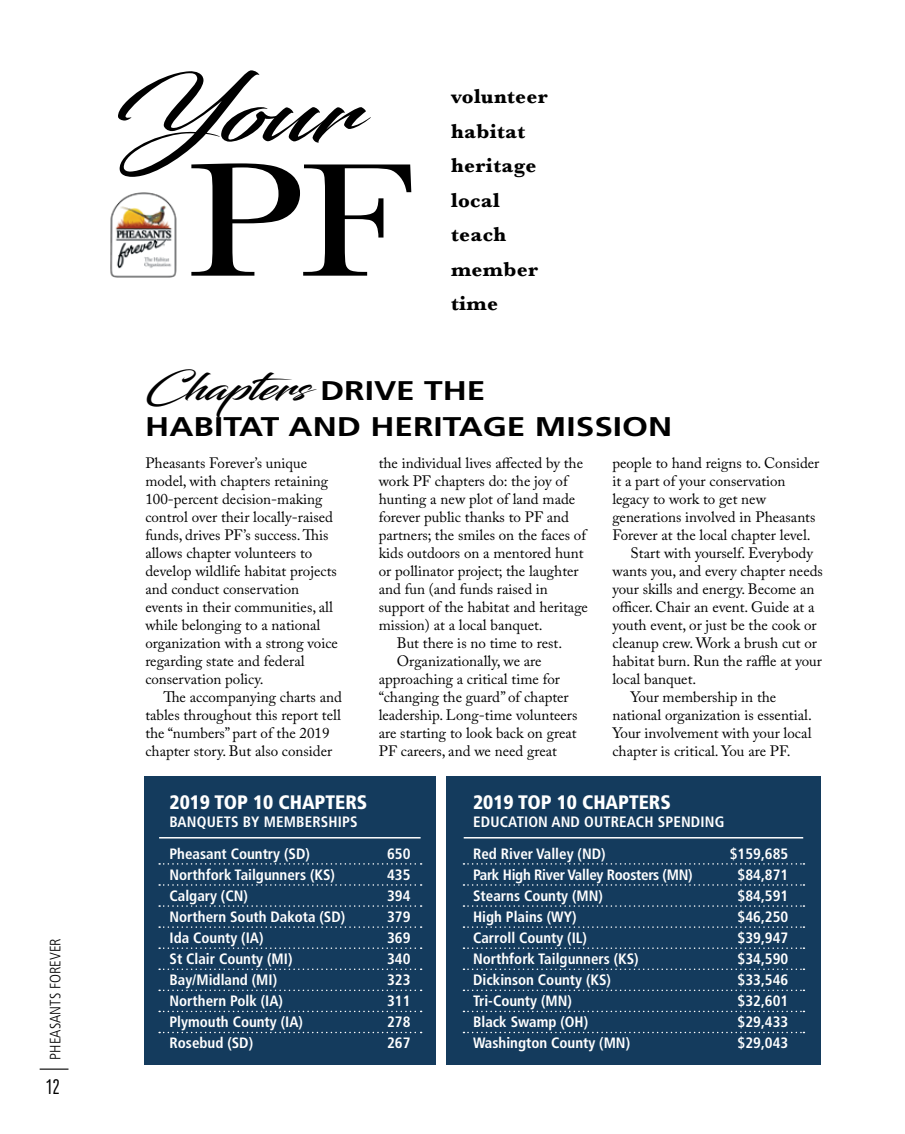
<style>
.page{position:relative;width:905px;height:1134px;background:#fff}
.page>*{position:absolute;margin:0;border:0;box-sizing:border-box;transform-origin:0 0}
.t1{font:167.85px "Baskerville";color:#000;scale:1.24 1}
.t2{font:85.2px "Blacksword";color:#000;scale:1.24 1}
.t3{font:37.5px "Blacksword";color:#000;scale:1.24 1}
.t4{font:700 27px "Frutiger LT Std";color:#000;scale:1.24 1}
.t5{font:700 21px/34.5px "Baskerville";letter-spacing:.02em;color:#000}
.t6{font:600 21px "Ando";color:#000}
.t7{font:900 condensed 19.5px "Frutiger LT Std";color:#fff}
.t8{font:15px/18px "Adobe Caslon Pro";color:#000}
.t9{font:700 condensed 15px/32.2px "Frutiger LT Std";color:#fff}
.t10{font:700 condensed 15px "Frutiger LT Std";letter-spacing:-.02em;color:#fff}
.t11{font:300 condensed 15px "Frutiger LT Std";color:#000}
.s1{font-family:"Frutiger LT Std";font-weight:700;font-size:27px}
</style>
<div class="page">
<div style="left:144px;top:777px;width:291px;height:288px;background:#143b5d"></div>
<div style="left:446px;top:777px;width:374px;height:288px;background:#143b5d"></div>
<svg style="left:40px;top:1069px;width:28px;height:1px"></svg>
<img style="left:110px;top:192px;width:67px;height:86px">
<hr style="left:159px;top:837px;width:261px;height:2px;background:#fff">
<svg style="left:159px;top:863px;width:262px;height:2px"></svg>
<svg style="left:159px;top:884px;width:262px;height:2px"></svg>
<svg style="left:159px;top:905px;width:262px;height:2px"></svg>
<svg style="left:159px;top:926px;width:262px;height:2px"></svg>
<svg style="left:159px;top:947px;width:262px;height:2px"></svg>
<svg style="left:159px;top:969px;width:262px;height:1px"></svg>
<svg style="left:159px;top:990px;width:262px;height:1px"></svg>
<svg style="left:159px;top:1011px;width:262px;height:1px"></svg>
<svg style="left:159px;top:1032px;width:262px;height:1px"></svg>
<hr style="left:463px;top:837px;width:340px;height:2px;background:#fff">
<svg style="left:463px;top:863px;width:341px;height:2px"></svg>
<svg style="left:463px;top:884px;width:341px;height:2px"></svg>
<svg style="left:463px;top:905px;width:341px;height:2px"></svg>
<svg style="left:463px;top:926px;width:341px;height:2px"></svg>
<svg style="left:463px;top:947px;width:341px;height:2px"></svg>
<svg style="left:463px;top:969px;width:341px;height:1px"></svg>
<svg style="left:463px;top:990px;width:341px;height:1px"></svg>
<svg style="left:463px;top:1011px;width:341px;height:1px"></svg>
<svg style="left:463px;top:1032px;width:341px;height:1px"></svg>
<p class="t11" style="left:47px;top:1060px;width:123px;rotate:-90deg">PHEASANTS FOREVER</p>
<h3 class="t6" style="left:46px;top:1076px;width:15px">12</h3>
<h2 class="t2" style="left:109px;top:62px;width:202px">Your</h2>
<h1 class="t1" style="left:184px;top:114px;width:185px">PF</h1>
<h3 class="t5" style="left:451px;top:79px;width:98px">volunteer habitat heritage local teach member time</h3>
<h3 class="t3" style="left:145px;top:365px;width:276px">Chapters <span class="s1">DRIVE THE</span></h3>
<h3 class="t4" style="left:145px;top:410px;width:426px">HABITAT AND HERITAGE MISSION</h3>
<p class="t8" style="left:145px;top:454px;width:194px">Pheasants Forever’s unique model, with chapters retaining<br>100-percent decision-making control over their locally-raised funds, drives PF’s success. This allows chapter volunteers to develop wildlife habitat projects and conduct conservation events in their communities, all while belonging to a national organization with a strong voice regarding state and federal conservation policy.</p>
<p class="t8" style="left:145px;top:688px;width:198px;text-indent:18px">The accompanying charts and tables throughout this report tell the “numbers” part of the 2019 chapter story. But also consider</p>
<p class="t8" style="left:379px;top:454px;width:206px">the individual lives affected by the</p>
<p class="t8" style="left:379px;top:472px;width:190px">work PF chapters do: the joy of</p>
<p class="t8" style="left:379px;top:490px;width:198px">hunting a new plot of land made</p>
<p class="t8" style="left:379px;top:508px;width:192px">forever public thanks to PF and</p>
<p class="t8" style="left:379px;top:526px;width:209px">partners; the smiles on the faces of</p>
<p class="t8" style="left:379px;top:544px;width:206px">kids outdoors on a mentored hunt</p>
<p class="t8" style="left:379px;top:562px;width:201px">or pollinator project; the laughter</p>
<p class="t8" style="left:379px;top:580px;width:171px">and fun (and funds raised in</p>
<p class="t8" style="left:379px;top:598px;width:211px">support of the habitat and heritage</p>
<p class="t8" style="left:379px;top:616px;width:165px">mission) at a local banquet.</p>
<p class="t8" style="left:397px;top:634px;width:167px">But there is no time to rest.</p>
<p class="t8" style="left:397px;top:652px;width:146px">Organizationally, we are</p>
<p class="t8" style="left:379px;top:670px;width:183px">approaching a critical time for</p>
<p class="t8" style="left:379px;top:688px;width:191px">“changing the guard” of chapter</p>
<p class="t8" style="left:379px;top:706px;width:200px">leadership. Long-time volunteers</p>
<p class="t8" style="left:379px;top:724px;width:199px">are starting to look back on great</p>
<p class="t8" style="left:379px;top:742px;width:180px">PF careers, and we need great</p>
<p class="t8" style="left:612px;top:454px;width:208px">people to hand reigns to. Consider</p>
<p class="t8" style="left:612px;top:472px;width:175px">it a part of your conservation</p>
<p class="t8" style="left:612px;top:490px;width:155px">legacy to work to get new</p>
<p class="t8" style="left:612px;top:508px;width:204px">generations involved in Pheasants</p>
<p class="t8" style="left:612px;top:526px;width:200px">Forever at the local chapter level.</p>
<p class="t8" style="left:630px;top:544px;width:184px">Start with yourself. Everybody</p>
<p class="t8" style="left:612px;top:562px;width:212px">wants you, and every chapter needs</p>
<p class="t8" style="left:612px;top:580px;width:204px">your skills and energy. Become an</p>
<p class="t8" style="left:612px;top:598px;width:204px">officer. Chair an event. Guide at a</p>
<p class="t8" style="left:612px;top:616px;width:206px">youth event, or just be the cook or</p>
<p class="t8" style="left:612px;top:634px;width:206px">cleanup crew. Work a brush cut or</p>
<p class="t8" style="left:612px;top:652px;width:211px">habitat burn. Run the raffle at your</p>
<p class="t8" style="left:612px;top:670px;width:85px">local banquet.</p>
<p class="t8" style="left:630px;top:688px;width:147px">Your membership in the</p>
<p class="t8" style="left:612px;top:706px;width:201px">national organization is essential.</p>
<p class="t8" style="left:612px;top:724px;width:201px">Your involvement with your local</p>
<p class="t8" style="left:612px;top:742px;width:179px">chapter is critical. You are PF.</p>
<h3 class="t7" style="left:169px;top:790px;width:199px">2019 TOP 10 CHAPTERS</h3>
<p class="t9" style="left:169px;top:805px;width:189px">BANQUETS BY MEMBERSHIPS<br>Pheasant Country (SD)</p>
<p class="t9" style="left:387px;top:838px;width:25px">650</p>
<h3 class="t7" style="left:473px;top:790px;width:199px">2019 TOP 10 CHAPTERS</h3>
<p class="t9" style="left:473px;top:805px;width:253px">EDUCATION AND OUTREACH SPENDING<br>Red River Valley (ND)</p>
<p class="t9" style="left:729px;top:838px;width:60px">$159,685</p>
<p class="t9" style="left:169px;top:859px;width:167px">Northfork Tailgunners (KS)</p>
<p class="t9" style="left:387px;top:859px;width:25px">435</p>
<p class="t9" style="left:169px;top:880px;width:80px">Calgary (CN)</p>
<p class="t9" style="left:387px;top:880px;width:25px">394</p>
<p class="t9" style="left:169px;top:901px;width:177px">Northern South Dakota (SD)</p>
<p class="t9" style="left:387px;top:901px;width:25px">379</p>
<p class="t9" style="left:169px;top:922px;width:95px">Ida County (IA)</p>
<p class="t9" style="left:387px;top:922px;width:25px">369</p>
<p class="t9" style="left:169px;top:943px;width:124px">St Clair County (MI)</p>
<p class="t9" style="left:387px;top:943px;width:25px">340</p>
<p class="t9" style="left:169px;top:964px;width:109px">Bay/Midland (MI)</p>
<p class="t9" style="left:387px;top:964px;width:25px">323</p>
<p class="t9" style="left:169px;top:985px;width:115px">Northern Polk (IA)</p>
<p class="t9" style="left:387px;top:985px;width:25px">311</p>
<p class="t9" style="left:169px;top:1006px;width:135px">Plymouth County (IA)</p>
<p class="t9" style="left:387px;top:1006px;width:25px">278</p>
<p class="t9" style="left:169px;top:1027px;width:85px">Rosebud (SD)</p>
<p class="t9" style="left:387px;top:1027px;width:25px">267</p>
<p class="t10" style="left:473px;top:866px;width:221px">Park High River Valley Roosters (MN)</p>
<p class="t9" style="left:737px;top:859px;width:52px">$84,871</p>
<p class="t9" style="left:473px;top:880px;width:131px">Stearns County (MN)</p>
<p class="t9" style="left:737px;top:880px;width:52px">$84,591</p>
<p class="t9" style="left:473px;top:901px;width:105px">High Plains (WY)</p>
<p class="t9" style="left:737px;top:901px;width:52px">$46,250</p>
<p class="t9" style="left:473px;top:922px;width:115px">Carroll County (IL)</p>
<p class="t9" style="left:737px;top:922px;width:52px">$39,947</p>
<p class="t9" style="left:473px;top:943px;width:167px">Northfork Tailgunners (KS)</p>
<p class="t9" style="left:737px;top:943px;width:52px">$34,590</p>
<p class="t9" style="left:473px;top:964px;width:139px">Dickinson County (KS)</p>
<p class="t9" style="left:737px;top:964px;width:52px">$33,546</p>
<p class="t9" style="left:473px;top:985px;width:100px">Tri-County (MN)</p>
<p class="t9" style="left:737px;top:985px;width:52px">$32,601</p>
<p class="t9" style="left:473px;top:1006px;width:117px">Black Swamp (OH)</p>
<p class="t9" style="left:737px;top:1006px;width:52px">$29,433</p>
<p class="t9" style="left:473px;top:1027px;width:158px">Washington County (MN)</p>
<p class="t9" style="left:737px;top:1027px;width:52px">$29,043</p>
</div>
